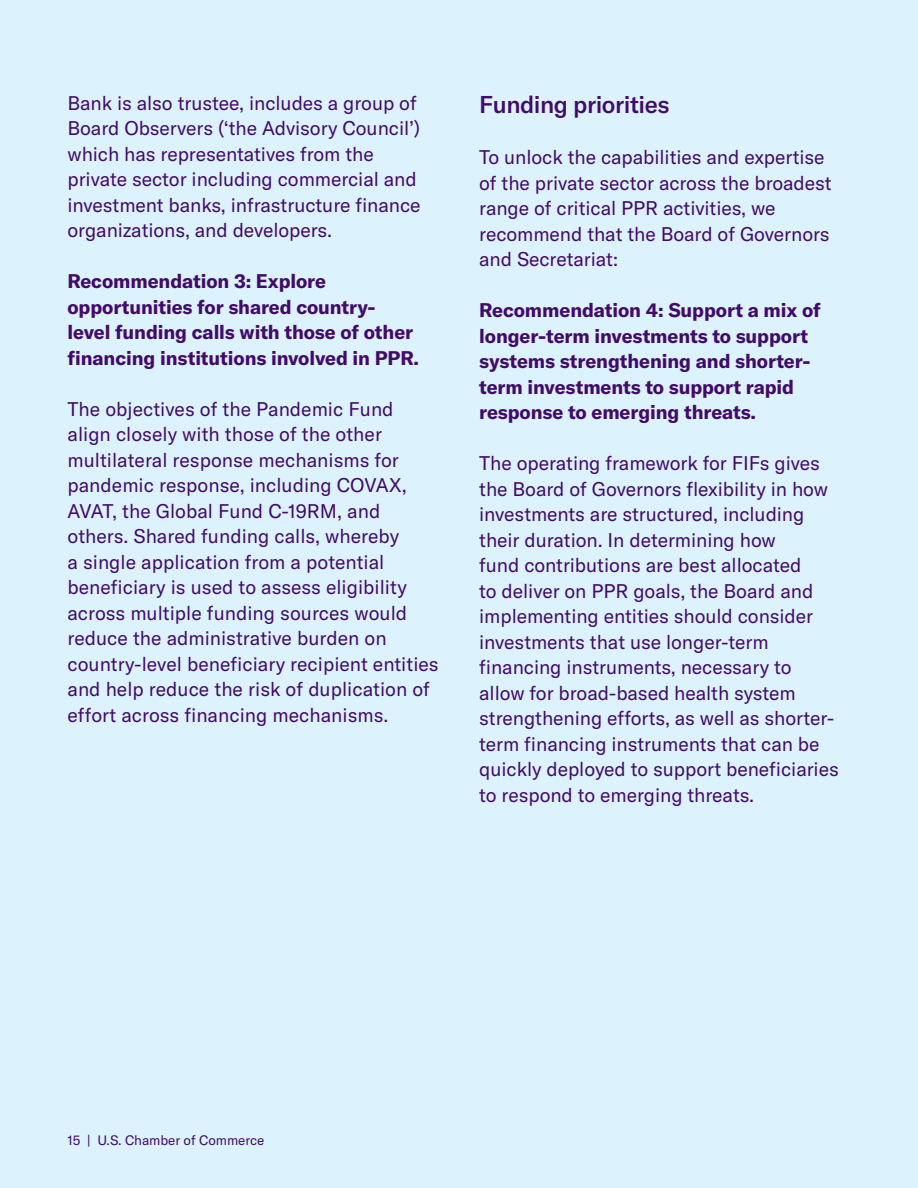
<style>
.page{position:relative;width:918px;height:1188px;background:#dcf2fd}
.page>*{position:absolute;margin:0;border:0;box-sizing:border-box;transform-origin:0 0}
.t1{font:500 24px "GT America";letter-spacing:-.02em;color:#420a69}
.t2{font:19.5px/25.5px "GT America";letter-spacing:-.005em;color:#420a69}
.t3{font:700 19.5px/25.5px "GT America";letter-spacing:-.005em;color:#420a69}
.t4{font:13.5px "GT America";letter-spacing:-.005em;color:#420a69}
</style>
<div class="page">
<p class="t2" style="left:68px;top:90px;width:355px">Bank is also trustee, includes a group of Board Observers (‘the Advisory Council’) which has representatives from the private sector including commercial and investment banks, infrastructure finance organizations, and developers.</p>
<p class="t3" style="left:68px;top:268px;width:353px">Recommendation 3: Explore opportunities for shared country&shy;level funding calls with those of other financing institutions involved in PPR.</p>
<p class="t2" style="left:68px;top:396px;width:373px">The objectives of the Pandemic Fund align closely with those of the other multilateral response mechanisms for pandemic response, including COVAX, AVAT, the Global Fund C-19RM, and others. Shared funding calls, whereby<br>a single application from a potential beneficiary is used to assess eligibility across multiple funding sources would reduce the administrative burden on country-level beneficiary recipient entities and help reduce the risk of duplication of effort across financing mechanisms.</p>
<p class="t1" style="left:479px;top:90px;width:192px">Funding priorities</p>
<p class="t2" style="left:479px;top:145px;width:354px">To unlock the capabilities and expertise of the private sector across the broadest range of critical PPR activities, we recommend that the Board of Governors and Secretariat:</p>
<p class="t3" style="left:479px;top:297px;width:343px">Recommendation 4: Support a mix of longer-term investments to support systems strengthening and shorter&shy;term investments to support rapid response to emerging threats.</p>
<p class="t2" style="left:479px;top:451px;width:361px">The operating framework for FIFs gives the Board of Governors flexibility in how investments are structured, including their duration. In determining how<br>fund contributions are best allocated<br>to deliver on PPR goals, the Board and implementing entities should consider investments that use longer-term financing instruments, necessary to allow for broad-based health system strengthening efforts, as well as shorter&shy;term financing instruments that can be quickly deployed to support beneficiaries to respond to emerging threats.</p>
<p class="t4" style="left:68px;top:1132px;width:198px">15 | U.S. Chamber of Commerce</p>
</div>
